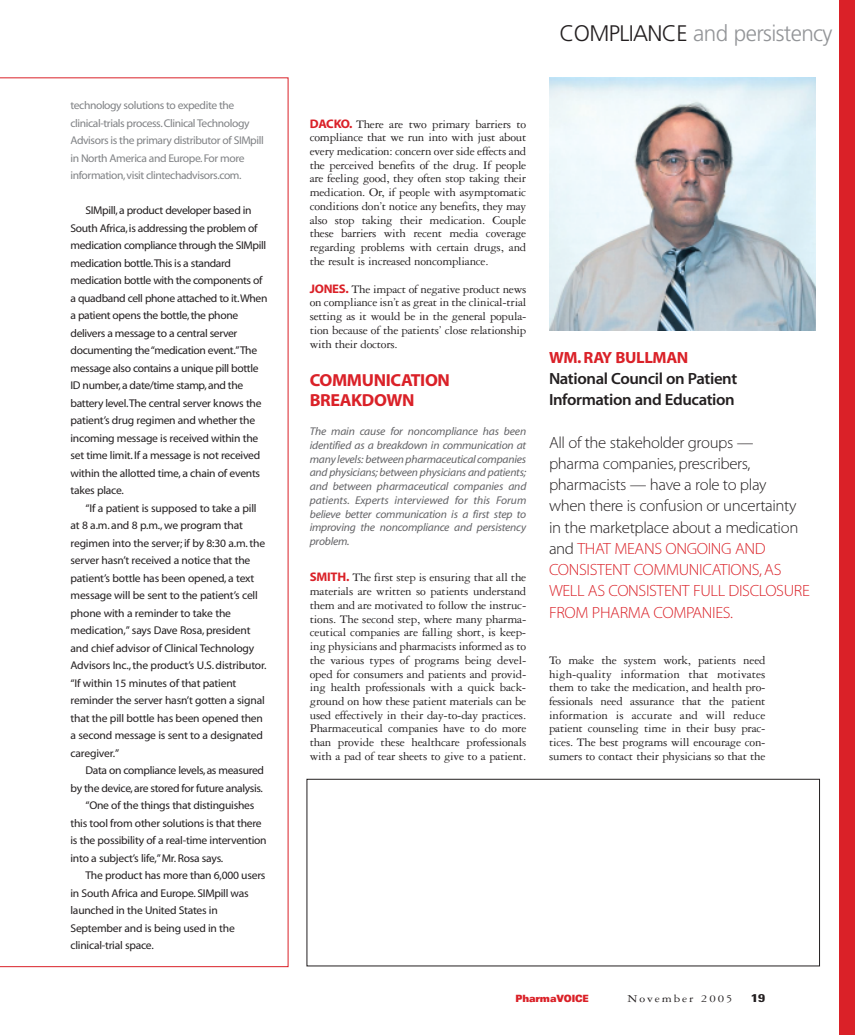
<style>
.page{position:relative;width:855px;height:1035px;background:#fff}
.page>*{position:absolute;margin:0;border:0;box-sizing:border-box;transform-origin:0 0}
.t1{font:300 22.5px "Frutiger";letter-spacing:-.03em;color:#939598}
.t2{font:17.5px/20px "Myriad MM.700.600";letter-spacing:-.02em;color:#da2128}
.t3{font:16.25px/21.2px "Myriad MM.215.600";letter-spacing:-.02em;color:#231f20}
.t4{font:16.25px/21.2px "Myriad MM.565.600";letter-spacing:-.02em;color:#231f20}
.t5{font:16.25px "Myriad MM.700.600";letter-spacing:-.02em;color:#da2128}
.t6{font:12.5px/13.8px "Garamond Three";letter-spacing:-.02em;color:#231f20;text-align:justify}
.t7{font:11.25px/17.5px "Myriad MM.400.600";letter-spacing:-.02em;color:#231f20}
.t8{font:11.25px/13.8px "Myriad MM It.400.600";letter-spacing:-.02em;color:#636366;text-align:justify}
.t9{font:11.25px/17.5px "Myriad MM.400.600";letter-spacing:-.035em;color:#808285}
.t10{font:11.25px "Garamond Three";letter-spacing:.15em;color:#231f20;scale:1.15 1}
.t11{font:700 condensed 11.25px "Univers";color:#231f20;scale:1.4 1}
.t12{font:900 expanded 10px "Univers";letter-spacing:-.015em;color:#da2128;scale:.75 1}
.s1{color:#231f20}
.s2{font-family:"Myriad MM.700.600";color:#da2128}
.s3{color:#da2128}
</style>
<div class="page">
<div style="left:840px;top:0;width:15px;height:1035px;background:#da2128"></div>
<svg style="left:0;top:78px;width:288px;height:889px"></svg>
<img style="left:550px;top:78px;width:266px;height:252px">
<div style="left:307px;top:779px;width:513px;height:187px;border:1px solid #231f20"></div>
<p class="t9" style="left:71px;top:98px;width:195px">technology solutions to expedite the clinical-trials process.Clinical Technology Advisors is the primary distributor of SIMpill in North America and Europe.For more information,visit clintechadvisors.com.</p>
<p class="t7" style="left:71px;top:203px;width:198px;text-indent:15px">SIMpill,a product developer based in South Africa,is addressing the problem of medication compliance through the SIMpill medication bottle.This is a standard medication bottle with the components of a quadband cell phone attached to it.When a patient opens the bottle,the phone delivers a message to a central server documenting the “medication event.”The message also contains a unique pill bottle ID number,a date/time stamp,and the battery level.The central server knows the patient’s drug regimen and whether the incoming message is received within the set time limit. If a message is not received within the allotted time, a chain of events takes place.</p>
<p class="t7" style="left:71px;top:500px;width:197px;text-indent:15px">“If a patient is supposed to take a pill at 8 a.m. and 8 p.m., we program that regimen into the server; if by 8:30 a.m.the server hasn’t received a notice that the patient’s bottle has been opened, a text message will be sent to the patient’s cell phone with a reminder to take the medication,” says Dave Rosa, president and chief advisor of Clinical Technology Advisors Inc.,the product’s U.S. distributor. “If within 15 minutes of that patient reminder the server hasn’t gotten a signal that the pill bottle has been opened then a second message is sent to a designated caregiver.”</p>
<p class="t7" style="left:86px;top:763px;width:180px">Data on compliance levels,as measured</p>
<p class="t7" style="left:71px;top:780px;width:194px">by the device,are stored for future analysis.</p>
<p class="t7" style="left:86px;top:798px;width:170px">“One of the things that distinguishes</p>
<p class="t7" style="left:71px;top:815px;width:193px">this tool from other solutions is that there</p>
<p class="t7" style="left:71px;top:833px;width:198px">is the possibility of a real-time intervention</p>
<p class="t7" style="left:71px;top:850px;width:154px">into a subject’s life,”Mr. Rosa says.</p>
<p class="t7" style="left:86px;top:868px;width:181px">The product has more than 6,000 users</p>
<p class="t7" style="left:71px;top:885px;width:180px">in South Africa and Europe. SIMpill was</p>
<p class="t7" style="left:71px;top:903px;width:149px">launched in the United States in</p>
<p class="t7" style="left:71px;top:920px;width:166px">September and is being used in the</p>
<p class="t7" style="left:71px;top:938px;width:85px">clinical-trial space.</p>
<h1 class="t1" style="left:559px;top:24px;width:275px"><span class="s1">COMPLIANCE</span> and persistency</h1>
<p class="t6" style="left:310px;top:118px;width:218px"><span class="s2">DACKO.</span> There are two primary barriers to compliance that we run into with just about every medication: concern over side effects and the perceived benefits of the drug. If people are feeling good, they often stop taking their medication. Or, if people with asymptomatic conditions don’t notice any benefits, they may also stop taking their medication. Couple these barriers with recent media coverage regarding problems with certain drugs, and the result is increased noncompliance.</p>
<p class="t6" style="left:310px;top:283px;width:218px"><span class="s2">JONES.</span> The impact of negative product news on compliance isn’t as great in the clinical-trial setting as it would be in the general popula&shy;tion because of the patients’ close relationship with their doctors.</p>
<h2 class="t2" style="left:310px;top:372px;width:142px">COMMUNICATION<br>BREAKDOWN</h2>
<p class="t8" style="left:310px;top:425px;width:218px">The main cause for noncompliance has been identified as a breakdown in communication at many levels: between pharmaceutical companies and physicians; between physicians and patients; and between pharmaceutical companies and patients. Experts interviewed for this Forum believe better communication is a first step to improving the noncompliance and persistency problem.</p>
<p class="t6" style="left:310px;top:572px;width:218px"><span class="s2">SMITH.</span> The first step is ensuring that all the materials are written so patients understand them and are motivated to follow the instruc&shy;tions. The second step, where many pharma&shy;ceutical companies are falling short, is keep&shy;ing physicians and pharmacists informed as to the various types of programs being devel&shy;oped for consumers and patients and provid&shy;ing health professionals with a quick back&shy;ground on how these patient materials can be used effectively in their day-to-day practices.<br>Pharmaceutical companies have to do more than provide these healthcare professionals with a pad of tear sheets to give to a patient.</p>
<h3 class="t5" style="left:549px;top:351px;width:141px">WM. RAY BULLMAN</h3>
<h3 class="t4" style="left:549px;top:369px;width:190px">National Council on Patient<br>Information and Education</h3>
<p class="t3" style="left:549px;top:433px;width:262px">All of the stakeholder groups —<br>pharma companies, prescribers, pharmacists — have a role to play<br>when there is confusion or uncertainty in the marketplace about a medication and <span class="s3">THAT MEANS ONGOING AND<br>CONSISTENT COMMUNICATIONS, AS<br>WELL AS CONSISTENT FULL DISCLOSURE<br>FROM PHARMA COMPANIES.</span></p>
<p class="t6" style="left:549px;top:654px;width:218px">To make the system work, patients need high-quality information that motivates them to take the medication, and health pro&shy;fessionals need assurance that the patient information is accurate and will reduce patient counseling time in their busy prac&shy;tices. The best programs will encourage con&shy;sumers to contact their physicians so that the</p>
<p class="t12" style="left:516px;top:995px;width:99px">PharmaVOICE</p>
<p class="t10" style="left:627px;top:995px;width:93px">November 2005</p>
<p class="t11" style="left:751px;top:994px;width:11px">19</p>
</div>
